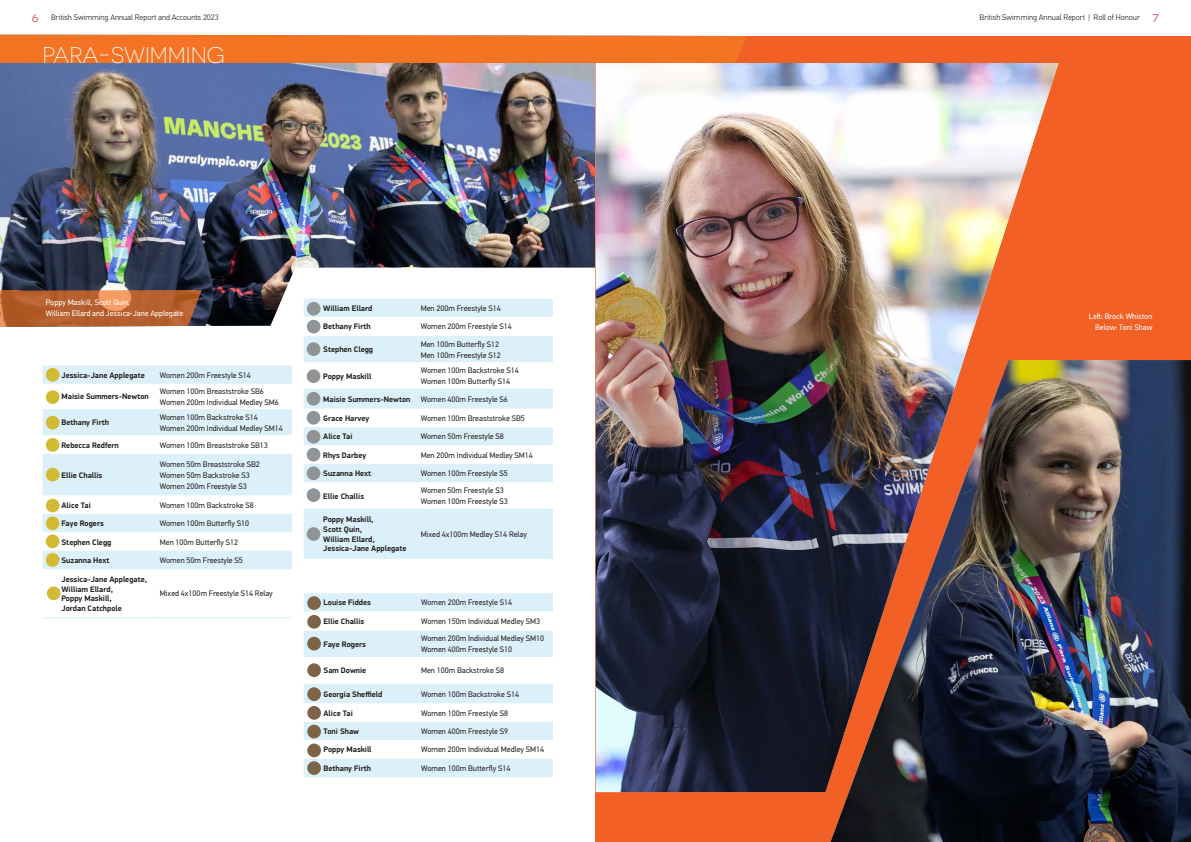
<style>
.page{position:relative;width:1191px;height:842px;background:#fff}
.page>*{position:absolute;margin:0;border:0;box-sizing:border-box;transform-origin:0 0}
.Subheader_22{font:300 22.6px "Novecentosanswide";color:#fff}
.Subheader_22-2{font:8px/11px "PF Din Text Pro";color:#231f20}
.body{font:700 8px/9.6px "PF Din Display Pro";color:#231f20}
.Namelist_7{font:8px/11px "PF Din Text Pro";color:#fff}
.t1{font:300 8px "PF Din Text Pro";color:#231f20}
.s1{font-family:"Novecentosanswide";font-weight:400;font-size:14px;color:#e1373d}
</style>
<div class="page">
<img style="left:0;top:63px;width:595px;height:263px">
<svg style="left:207px;top:268px;width:388px;height:58px"></svg>
<div style="left:595px;top:36px;width:596px;height:806px;background:#f26025"></div>
<img style="left:596px;top:63px;width:462px;height:729px">
<img style="left:830px;top:360px;width:361px;height:482px">
<div style="left:0;top:34px;width:746px;height:29px;background:#f47424"></div>
<div style="left:43px;top:365px;width:249px;height:19px;background:#dcf0f9"></div>
<svg style="left:43px;top:391px;width:249px;height:210px"></svg>
<svg style="left:43px;top:617px;width:16px;height:1px"></svg>
<hr style="left:59px;top:617px;width:98px;height:1px;background:#dcf0f9">
<hr style="left:157px;top:617px;width:135px;height:1px;background:#dcf0f9">
<div style="left:46px;top:368px;width:14px;height:14px;background:#d3ba34;border-radius:50%"></div>
<div style="left:46px;top:390px;width:14px;height:14px;background:#d3ba34;border-radius:50%"></div>
<div style="left:46px;top:416px;width:14px;height:13px;background:#d3ba34;border-radius:50%"></div>
<div style="left:46px;top:438px;width:14px;height:14px;background:#d3ba34;border-radius:50%"></div>
<div style="left:46px;top:468px;width:14px;height:13px;background:#d3ba34;border-radius:50%"></div>
<div style="left:46px;top:499px;width:14px;height:13px;background:#d3ba34;border-radius:50%"></div>
<div style="left:46px;top:516px;width:13px;height:14px;background:#d3ba34;border-radius:50%"></div>
<div style="left:46px;top:534px;width:13px;height:14px;background:#d3ba34;border-radius:50%"></div>
<div style="left:46px;top:553px;width:13px;height:14px;background:#d3ba34;border-radius:50%"></div>
<div style="left:47px;top:586px;width:14px;height:14px;background:#d3ba34;border-radius:50%"></div>
<div style="left:304px;top:299px;width:249px;height:260px;background:#dcf0f9"></div>
<svg style="left:304px;top:317px;width:249px;height:192px"></svg>
<div style="left:304px;top:593px;width:249px;height:184px;background:#dcf0f9"></div>
<svg style="left:304px;top:612px;width:249px;height:147px"></svg>
<div style="left:307px;top:302px;width:13px;height:14px;background:#909497;border-radius:50%"></div>
<div style="left:307px;top:320px;width:13px;height:13px;background:#909497;border-radius:50%"></div>
<div style="left:307px;top:342px;width:13px;height:14px;background:#909497;border-radius:50%"></div>
<div style="left:307px;top:369px;width:13px;height:14px;background:#909497;border-radius:50%"></div>
<div style="left:307px;top:392px;width:13px;height:14px;background:#909497;border-radius:50%"></div>
<div style="left:307px;top:411px;width:13px;height:14px;background:#909497;border-radius:50%"></div>
<div style="left:307px;top:430px;width:13px;height:14px;background:#909497;border-radius:50%"></div>
<div style="left:307px;top:448px;width:13px;height:13px;background:#909497;border-radius:50%"></div>
<div style="left:307px;top:466px;width:13px;height:14px;background:#909497;border-radius:50%"></div>
<div style="left:307px;top:488px;width:13px;height:14px;background:#909497;border-radius:50%"></div>
<div style="left:307px;top:527px;width:13px;height:14px;background:#909497;border-radius:50%"></div>
<div style="left:307px;top:596px;width:14px;height:14px;background:#7d6448;border-radius:50%"></div>
<div style="left:307px;top:615px;width:14px;height:14px;background:#7d6448;border-radius:50%"></div>
<div style="left:307px;top:637px;width:14px;height:13px;background:#7d6448;border-radius:50%"></div>
<div style="left:307px;top:687px;width:14px;height:14px;background:#7d6448;border-radius:50%"></div>
<div style="left:307px;top:706px;width:14px;height:14px;background:#7d6448;border-radius:50%"></div>
<div style="left:307px;top:725px;width:14px;height:13px;background:#7d6448;border-radius:50%"></div>
<div style="left:307px;top:663px;width:14px;height:14px;background:#7d6448;border-radius:50%"></div>
<div style="left:307px;top:743px;width:14px;height:14px;background:#7d6448;border-radius:50%"></div>
<div style="left:307px;top:761px;width:14px;height:14px;background:#7d6448;border-radius:50%"></div>
<svg style="left:0;top:290px;width:202px;height:37px;background:#b56436"></svg>
<p class="t1" style="left:32px;top:13px;width:188px"><span class="s1">6</span> British Swimming Annual Report and Accounts 2023</p>
<p class="t1" style="left:979px;top:13px;width:181px">British Swimming Annual Report | Roll of Honour <span class="s1">7</span></p>
<p class="Subheader_22" style="left:43px;top:42px;width:184px">PARA-SWIMMING</p>
<p class="Namelist_7" style="left:46px;top:296px;width:139px">Poppy Maskill, Scott Quin,<br>William Ellard and Jessica-Jane Applegate</p>
<p class="body" style="left:62px;top:370px;width:85px">Jessica-Jane Applegate</p>
<p class="Subheader_22-2" style="left:160px;top:369px;width:93px">Women 200m Freestyle S14</p>
<p class="body" style="left:62px;top:392px;width:89px">Maisie Summers-Newton</p>
<p class="Subheader_22-2" style="left:160px;top:386px;width:121px">Women 100m Breaststroke SB6<br>Women 200m Individual Medley SM6</p>
<p class="body" style="left:62px;top:418px;width:49px">Bethany Firth</p>
<p class="Subheader_22-2" style="left:160px;top:412px;width:125px">Women 100m Backstroke S14<br>Women 200m Individual Medley SM14</p>
<p class="body" style="left:62px;top:440px;width:59px">Rebecca Redfern</p>
<p class="Subheader_22-2" style="left:160px;top:439px;width:110px">Women 100m Breaststroke SB13</p>
<p class="body" style="left:62px;top:470px;width:42px">Ellie Challis</p>
<p class="Subheader_22-2" style="left:160px;top:458px;width:102px">Women 50m Breaststroke SB2<br>Women 50m Backstroke S3<br>Women 200m Freestyle S3</p>
<p class="body" style="left:62px;top:500px;width:31px">Alice Tai</p>
<p class="Subheader_22-2" style="left:160px;top:500px;width:96px">Women 100m Backstroke S8</p>
<p class="body" style="left:62px;top:519px;width:44px">Faye Rogers</p>
<p class="Subheader_22-2" style="left:160px;top:518px;width:91px">Women 100m Butterfly S10</p>
<p class="body" style="left:62px;top:537px;width:51px">Stephen Clegg</p>
<p class="Subheader_22-2" style="left:160px;top:536px;width:80px">Men 100m Butterfly S12</p>
<p class="body" style="left:62px;top:556px;width:50px">Suzanna Hext</p>
<p class="Subheader_22-2" style="left:160px;top:555px;width:85px">Women 50m Freestyle S5</p>
<p class="body" style="left:62px;top:575px;width:87px">Jessica-Jane Applegate,<br>William Ellard,<br>Poppy Maskill,<br>Jordan Catchpole</p>
<p class="Subheader_22-2" style="left:160px;top:588px;width:114px">Mixed 4x100m Freestyle S14 Relay</p>
<p class="body" style="left:323px;top:303px;width:51px">William Ellard</p>
<p class="Subheader_22-2" style="left:421px;top:303px;width:82px">Men 200m Freestyle S14</p>
<p class="body" style="left:323px;top:322px;width:49px">Bethany Firth</p>
<p class="Subheader_22-2" style="left:421px;top:321px;width:93px">Women 200m Freestyle S14</p>
<p class="body" style="left:323px;top:345px;width:51px">Stephen Clegg</p>
<p class="Subheader_22-2" style="left:421px;top:338px;width:82px">Men 100m Butterfly S12<br>Men 100m Freestyle S12</p>
<p class="body" style="left:323px;top:371px;width:50px">Poppy Maskill</p>
<p class="Subheader_22-2" style="left:421px;top:365px;width:100px">Women 100m Backstroke S14<br>Women 100m Butterfly S14</p>
<p class="body" style="left:323px;top:395px;width:89px">Maisie Summers-Newton</p>
<p class="Subheader_22-2" style="left:421px;top:394px;width:89px">Women 400m Freestyle S6</p>
<p class="body" style="left:323px;top:414px;width:48px">Grace Harvey</p>
<p class="Subheader_22-2" style="left:421px;top:413px;width:106px">Women 100m Breaststroke SB5</p>
<p class="body" style="left:323px;top:432px;width:31px">Alice Tai</p>
<p class="Subheader_22-2" style="left:421px;top:431px;width:85px">Women 50m Freestyle S8</p>
<p class="body" style="left:323px;top:450px;width:45px">Rhys Darbey</p>
<p class="Subheader_22-2" style="left:421px;top:450px;width:114px">Men 200m Individual Medley SM14</p>
<p class="body" style="left:323px;top:469px;width:50px">Suzanna Hext</p>
<p class="Subheader_22-2" style="left:421px;top:468px;width:89px">Women 100m Freestyle S5</p>
<p class="body" style="left:323px;top:491px;width:42px">Ellie Challis</p>
<p class="Subheader_22-2" style="left:421px;top:485px;width:89px">Women 50m Freestyle S3<br>Women 100m Freestyle S3</p>
<p class="body" style="left:323px;top:515px;width:85px">Poppy Maskill,<br>Scott Quin,<br>William Ellard,<br>Jessica-Jane Applegate</p>
<p class="Subheader_22-2" style="left:421px;top:529px;width:108px">Mixed 4x100m Medley S14 Relay</p>
<p class="body" style="left:323px;top:598px;width:49px">Louise Fiddes</p>
<p class="Subheader_22-2" style="left:421px;top:597px;width:93px">Women 200m Freestyle S14</p>
<p class="body" style="left:323px;top:617px;width:42px">Ellie Challis</p>
<p class="Subheader_22-2" style="left:421px;top:616px;width:121px">Women 150m Individual Medley SM3</p>
<p class="body" style="left:323px;top:639px;width:44px">Faye Rogers</p>
<p class="Subheader_22-2" style="left:421px;top:633px;width:125px">Women 200m Individual Medley SM10<br>Women 400m Freestyle S10</p>
<p class="body" style="left:323px;top:666px;width:44px">Sam Downie</p>
<p class="Subheader_22-2" style="left:421px;top:665px;width:85px">Men 100m Backstroke S8</p>
<p class="body" style="left:323px;top:689px;width:60px">Georgia Sheffield</p>
<p class="Subheader_22-2" style="left:421px;top:688px;width:100px">Women 100m Backstroke S14</p>
<p class="body" style="left:323px;top:708px;width:31px">Alice Tai</p>
<p class="Subheader_22-2" style="left:421px;top:707px;width:89px">Women 100m Freestyle S8</p>
<p class="body" style="left:323px;top:727px;width:37px">Toni Shaw</p>
<p class="Subheader_22-2" style="left:421px;top:726px;width:89px">Women 400m Freestyle S9</p>
<p class="body" style="left:323px;top:745px;width:50px">Poppy Maskill</p>
<p class="Subheader_22-2" style="left:421px;top:744px;width:125px">Women 200m Individual Medley SM14</p>
<p class="body" style="left:323px;top:763px;width:49px">Bethany Firth</p>
<p class="Subheader_22-2" style="left:421px;top:763px;width:91px">Women 100m Butterfly S14</p>
<p class="Namelist_7" style="left:1088px;top:311px;width:65px">Left: Brock Whiston</p>
<p class="Namelist_7" style="left:1095px;top:322px;width:59px">Below: Toni Shaw</p>
</div>
